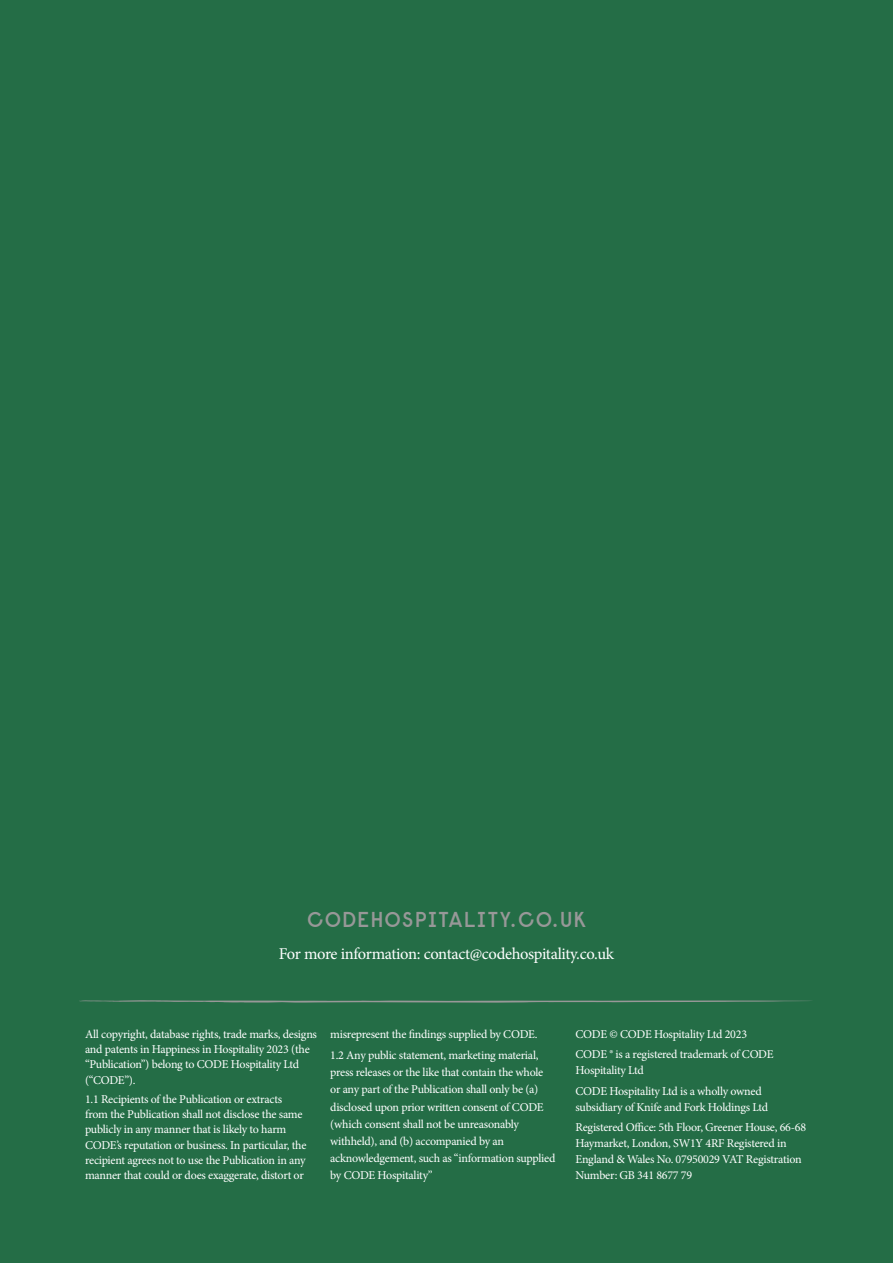
<style>
.page{position:relative;width:893px;height:1263px;background:#246d46}
.page>*{position:absolute;margin:0;border:0;box-sizing:border-box;transform-origin:0 0}
.t1{font:600 21px "Raisonne";letter-spacing:.065em;color:#989898}
.t2{font:16.5px "Minion Pro";letter-spacing:-.02em;color:#fff}
.t3{font:12px/15.3px "Minion Pro";letter-spacing:-.02em;color:#fff}
</style>
<div class="page">
<svg style="left:79px;top:1000px;width:733px;height:3px"></svg>
<h1 class="t1" style="left:307px;top:906px;width:280px">CODEHOSPITALITY.CO.UK</h1>
<h2 class="t2" style="left:279px;top:943px;width:337px">For more information: contact@codehospitality.co.uk</h2>
<p class="t3" style="left:85px;top:1026px;width:233px">All copyright, database rights, trade marks, designs and patents in Happiness in Hospitality 2023 (the “Publication”) belong to CODE Hospitality Ltd (“CODE”).</p>
<p class="t3" style="left:85px;top:1091px;width:223px">1.1 Recipients of the Publication or extracts from the Publication shall not disclose the same publicly in any manner that is likely to harm CODE’s reputation or business. In particular, the recipient agrees not to use the Publication in any manner that could or does exaggerate, distort or</p>
<p class="t3" style="left:330px;top:1023px;width:210px;line-height:21.5px">misrepresent the findings supplied by CODE.<br>1.2 Any public statement, marketing material,</p>
<p class="t3" style="left:330px;top:1064px;width:227px;line-height:17.1px">press releases or the like that contain the whole or any part of the Publication shall only be (a) disclosed upon prior written consent of CODE (which consent shall not be unreasonably withheld), and (b) accompanied by an acknowledgement, such as “information supplied by CODE Hospitality”</p>
<p class="t3" style="left:575px;top:1024px;width:200px;line-height:20.2px">CODE © CODE Hospitality Ltd 2023<br>CODE ® is a registered trademark of CODE</p>
<p class="t3" style="left:575px;top:1060px;width:188px;line-height:20.2px">Hospitality Ltd<br>CODE Hospitality Ltd is a wholly owned</p>
<p class="t3" style="left:575px;top:1097px;width:232px;line-height:20.2px">subsidiary of Knife and Fork Holdings Ltd<br>Registered Office: 5th Floor, Greener House, 66-68</p>
<p class="t3" style="left:575px;top:1135px;width:228px;line-height:16px">Haymarket, London, SW1Y 4RF Registered in<br>England &amp; Wales No. 07950029 VAT Registration<br>Number: GB 341 8677 79</p>
</div>
